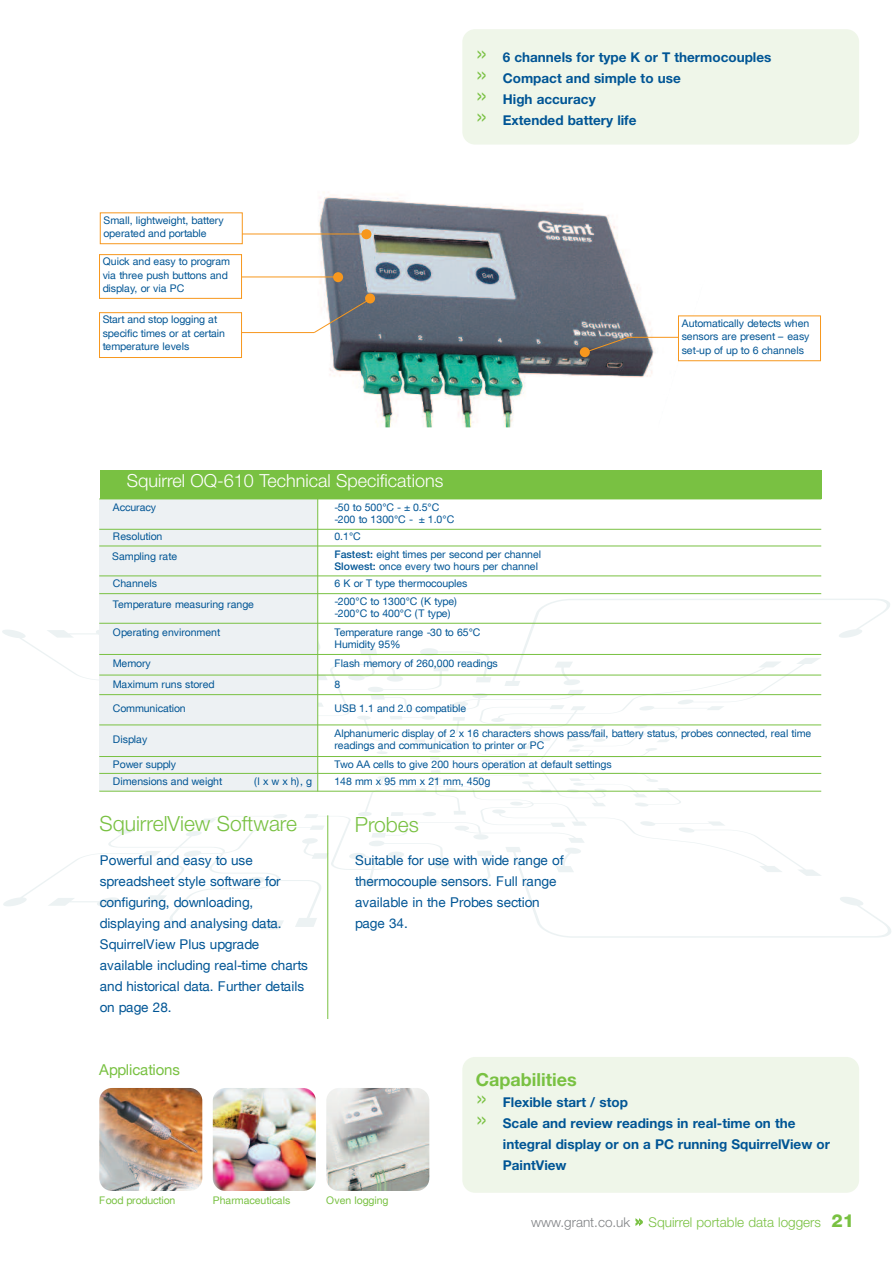
<style>
.page{position:relative;width:893px;height:1263px;background:#fff}
.page>*{position:absolute;margin:0;border:0;box-sizing:border-box;transform-origin:0 0}
.t1{font:300 21px "Helvetica Neue CE";color:#79c142}
.t2{font:300 18px "Helvetica Neue CE";color:#fff}
.t3{font:700 18px "Helvetica Neue LT Std";color:#79c142}
.t4{font:15px "Helvetica Neue CE";color:#79c142}
.t5{font:13.5px/21px "Helvetica Neue CE";color:#005595}
.t6{font:700 13.5px/21px "Helvetica Neue LT Std";color:#005595}
.t7{font:300 13.5px "Helvetica Neue CE";color:#79c142}
.t8{font:10.5px/13.5px "Helvetica Neue CE";color:#005595}
.t9{font:10.5px "Helvetica Neue CE";color:#79c142}
.t10{font:10.5px "Helvetica Neue CE";letter-spacing:-.02em;color:#005595}
.t11{font:10.5px "Helvetica Neue CE";letter-spacing:-.02em;color:#79c142}
.s1{font-family:"Helvetica Neue CE";font-weight:300;font-size:27px;color:#79c142}
.s2{font-weight:500}
.s3{color:#808285}
.s4{font-weight:400;font-size:18px}
.s5{font-family:"Helvetica Neue LT Std";font-weight:800;font-size:18px}
</style>
<div class="page">
<svg style="left:2px;top:599px;width:888px;height:163px"></svg>
<svg style="left:3px;top:768px;width:888px;height:170px"></svg>
<img style="left:237px;top:192px;width:467px;height:235px">
<div style="left:333px;top:272px;width:10px;height:10px;background:#f7971d;border-radius:50%"></div>
<hr style="left:212px;top:277px;width:125px;height:1px;background:#f7971d">
<div style="left:365px;top:293px;width:10px;height:10px;background:#f7971d;border-radius:50%"></div>
<hr style="left:215px;top:332px;width:99px;height:1px;background:#f7971d">
<div style="left:100px;top:255px;width:141px;height:43px;background:#fff"></div>
<div style="left:99px;top:254px;width:143px;height:45px;border:1px solid #f7971d"></div>
<div style="left:100px;top:313px;width:141px;height:44px;background:#fff"></div>
<div style="left:99px;top:312px;width:143px;height:46px;border:1px solid #f7971d"></div>
<div style="left:580px;top:347px;width:10px;height:10px;background:#f7971d;border-radius:50%"></div>
<hr style="left:627px;top:337px;width:85px;height:1px;background:#f7971d">
<div style="left:679px;top:316px;width:141px;height:44px;background:#fff"></div>
<div style="left:678px;top:316px;width:143px;height:45px;border:1px solid #f7971d"></div>
<div style="left:462px;top:29px;width:397px;height:116px;background:#eff6e9;border-radius:13px"></div>
<div style="left:462px;top:1057px;width:397px;height:136px;background:#eff6e9;border-radius:13px"></div>
<img style="left:99px;top:1088px;width:103px;height:103px;border-radius:13px">
<img style="left:213px;top:1088px;width:103px;height:102px;border-radius:13px">
<img style="left:326px;top:1088px;width:103px;height:103px;border-radius:13px">
<svg style="left:585px;top:337px;width:44px;height:16px"></svg>
<div style="left:100px;top:471px;width:721px;height:28px;background:#79c142"></div>
<div style="left:100px;top:499px;width:218px;height:30px;background:#edf1f3"></div>
<div style="left:100px;top:529px;width:218px;height:17px;background:#edf1f3"></div>
<div style="left:100px;top:546px;width:218px;height:30px;background:#edf1f3"></div>
<div style="left:100px;top:576px;width:218px;height:18px;background:#edf1f3"></div>
<div style="left:100px;top:594px;width:218px;height:29px;background:#edf1f3"></div>
<div style="left:100px;top:623px;width:218px;height:31px;background:#edf1f3"></div>
<div style="left:100px;top:654px;width:218px;height:21px;background:#edf1f3"></div>
<div style="left:100px;top:675px;width:218px;height:20px;background:#edf1f3"></div>
<div style="left:100px;top:695px;width:218px;height:30px;background:#edf1f3"></div>
<div style="left:100px;top:725px;width:218px;height:31px;background:#edf1f3"></div>
<div style="left:100px;top:756px;width:218px;height:17px;background:#edf1f3"></div>
<div style="left:100px;top:773px;width:218px;height:18px;background:#edf1f3"></div>
<hr style="left:317px;top:499px;width:1px;height:292px;background:#79c142">
<hr style="left:99px;top:499px;width:722px;height:1px;background:#79c142">
<hr style="left:99px;top:529px;width:722px;height:1px;background:#79c142">
<hr style="left:99px;top:546px;width:722px;height:1px;background:#79c142">
<hr style="left:99px;top:576px;width:722px;height:1px;background:#79c142">
<hr style="left:99px;top:593px;width:722px;height:1px;background:#79c142">
<hr style="left:99px;top:623px;width:722px;height:1px;background:#79c142">
<hr style="left:99px;top:654px;width:722px;height:1px;background:#79c142">
<hr style="left:99px;top:675px;width:722px;height:1px;background:#79c142">
<hr style="left:99px;top:694px;width:722px;height:1px;background:#79c142">
<hr style="left:99px;top:725px;width:722px;height:1px;background:#79c142">
<hr style="left:99px;top:756px;width:722px;height:1px;background:#79c142">
<hr style="left:99px;top:773px;width:722px;height:1px;background:#79c142">
<hr style="left:99px;top:791px;width:722px;height:1px;background:#79c142">
<svg style="left:313px;top:299px;width:57px;height:34px"></svg>
<div style="left:361px;top:229px;width:10px;height:10px;background:#f7971d;border-radius:50%"></div>
<hr style="left:210px;top:234px;width:157px;height:1px;background:#f7971d">
<div style="left:100px;top:213px;width:142px;height:30px;background:#fff"></div>
<div style="left:100px;top:213px;width:142px;height:31px;border:1px solid #f7971d"></div>
<hr style="left:327px;top:815px;width:1px;height:204px;background:#79c142">
<p class="t8" style="left:103px;top:213px;width:122px">Small, lightweight, battery operated and portable</p>
<p class="t6" style="left:476px;top:48px;width:297px"><span class="s1">»</span> 6 channels for type K or T thermocouples <span class="s1">»</span> Compact and simple to use<br><span class="s1">»</span> High accuracy<br><span class="s1">»</span> Extended battery life</p>
<p class="t8" style="left:103px;top:255px;width:129px">Quick and easy to program via three push buttons and display, or via PC</p>
<p class="t8" style="left:103px;top:313px;width:124px">Start and stop logging at specific times or at certain temperature levels</p>
<p class="t8" style="left:682px;top:316px;width:129px;text-align:justify">Automatically detects when sensors are present – easy set-up of up to 6 channels</p>
<p class="t2" style="left:127px;top:474px;width:318px">Squirrel OQ-610 Technical Specifications</p>
<p class="t8" style="left:113px;top:500px;width:45px">Accuracy</p>
<p class="t8" style="left:334px;top:501px;width:121px;line-height:12px">-50 to 500°C - ± 0.5°C -200 to 1300°C - ± 1.0°C</p>
<p class="t8" style="left:113px;top:530px;width:51px">Resolution</p>
<p class="t8" style="left:334px;top:530px;width:28px">0.1°C</p>
<p class="t8" style="left:112px;top:549px;width:66px">Sampling rate</p>
<p class="t8" style="left:334px;top:548px;width:208px;line-height:12px"><span class="s2">Fastest:</span> eight times per second per channel<br><span class="s2">Slowest:</span> once every two hours per channel</p>
<p class="t8" style="left:113px;top:576px;width:46px">Channels</p>
<p class="t10" style="left:334px;top:577px;width:134px">6 K or T type thermocouples</p>
<p class="t8" style="left:113px;top:597px;width:142px">Temperature measuring range</p>
<p class="t8" style="left:334px;top:595px;width:124px;line-height:12px">-200°C to 1300°C (K type) -200°C to 400°C (T type)</p>
<p class="t8" style="left:113px;top:625px;width:109px">Operating environment</p>
<p class="t8" style="left:334px;top:626px;width:147px;line-height:12px">Temperature range -30 to 65°C<br>Humidity 95%</p>
<p class="t8" style="left:113px;top:657px;width:39px">Memory</p>
<p class="t8" style="left:334px;top:657px;width:165px">Flash memory of 260,000 readings</p>
<p class="t8" style="left:113px;top:677px;width:103px">Maximum runs stored</p>
<p class="t8" style="left:334px;top:677px;width:7px">8</p>
<p class="t8" style="left:113px;top:702px;width:74px">Communication</p>
<p class="t8" style="left:334px;top:702px;width:133px">USB 1.1 and 2.0 compatible</p>
<p class="t8" style="left:113px;top:733px;width:36px">Display</p>
<p class="t8" style="left:334px;top:727px;width:478px;line-height:12px">Alphanumeric display of 2 x 16 characters shows pass/fail, battery status, probes connected, real time readings and communication to printer or PC</p>
<p class="t8" style="left:113px;top:757px;width:65px">Power supply</p>
<p class="t8" style="left:334px;top:757px;width:279px">Two AA cells to give 200 hours operation at default settings</p>
<p class="t8" style="left:113px;top:774px;width:111px">Dimensions and weight</p>
<p class="t8" style="left:254px;top:774px;width:60px">(lxwxh),g</p>
<p class="t8" style="left:334px;top:774px;width:157px">148 mm x 95 mm x 21 mm, 450g</p>
<p class="t1" style="left:100px;top:816px;width:199px">SquirrelView Software</p>
<p class="t5" style="left:100px;top:849px;width:209px">Powerful and easy to use spreadsheet style software for configuring, downloading, displaying and analysing data.<br>SquirrelView Plus upgrade available including real-time charts and historical data. Further details on page 28.</p>
<p class="t5" style="left:355px;top:849px;width:210px">Suitable for use with wide range of thermocouple sensors. Full range available in the Probes section page 34.</p>
<p class="t1" style="left:355px;top:817px;width:66px">Probes</p>
<p class="t4" style="left:99px;top:1061px;width:82px">Applications</p>
<p class="t11" style="left:99px;top:1194px;width:78px">Food production</p>
<p class="t9" style="left:213px;top:1194px;width:79px">Pharmaceuticals</p>
<p class="t9" style="left:326px;top:1194px;width:64px">Oven logging</p>
<p class="t3" style="left:476px;top:1073px;width:102px">Capabilities</p>
<p class="t6" style="left:476px;top:1092px;width:154px"><span class="s1">»</span> Flexible start / stop</p>
<p class="t6" style="left:476px;top:1113px;width:321px"><span class="s1">»</span> Scale and review readings in real-time on the</p>
<p class="t6" style="left:503px;top:1134px;width:329px">integral display or on a PC running SquirrelView or</p>
<p class="t6" style="left:503px;top:1155px;width:65px">PaintView</p>
<p class="t7" style="left:531px;top:1218px;width:324px"><span class="s3">www.grant.co.uk</span> <span class="s4">»</span> Squirrel portable data loggers <span class="s5">21</span></p>
</div>
